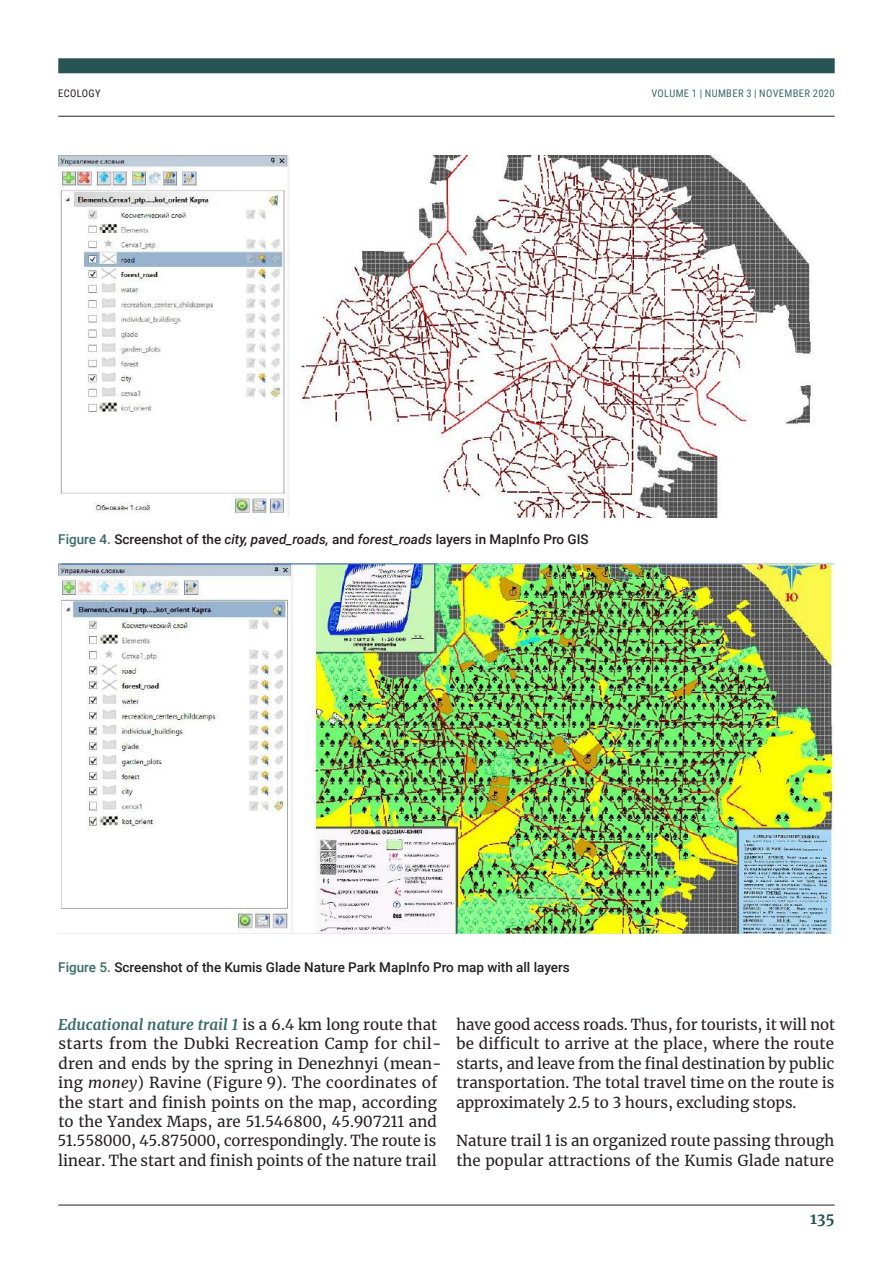
<style>
.page{position:relative;width:893px;height:1263px;background:#fff}
.page>*{position:absolute;margin:0;border:0;box-sizing:border-box;transform-origin:0 0}
.t1{font:15px/19.5px "Merriweather";letter-spacing:.005em;color:#231f20}
.t2{font:700 15px "Merriweather";color:#285554}
.t3{font:500 13.5px "Roboto";color:#231f20}
.t4{font:10.5px "Roboto Condensed";letter-spacing:.035em;color:#396b69}
.t5{font:10.5px "Roboto Condensed";letter-spacing:.035em;color:#231f20}
.s1{color:#396b69}
.s2{font-style:italic}
.s3{font-weight:700;font-style:italic;color:#396b69}
</style>
<div class="page">
<div style="left:58px;top:58px;width:777px;height:15px;background:#285554"></div>
<hr style="left:58px;top:116px;width:777px;height:1px;background:#231f20">
<hr style="left:58px;top:1205px;width:777px;height:1px;background:#231f20">
<img style="left:58px;top:155px;width:755px;height:363px">
<img style="left:58px;top:563px;width:777px;height:370px">
<p class="t5" style="left:58px;top:86px;width:44px">ECOLOGY</p>
<p class="t4" style="left:651px;top:86px;width:185px">VOLUME 1 | NUMBER 3 | NOVEMBER 2020</p>
<p class="t3" style="left:58px;top:530px;width:532px"><span class="s1">Figure 4.</span> Screenshot of the <span class="s2">city, paved_roads,</span> and <span class="s2">forest_roads</span> layers in MapInfo Pro GIS</p>
<p class="t3" style="left:58px;top:957px;width:513px"><span class="s1">Figure 5.</span> Screenshot of the Kumis Glade Nature Park MapInfo Pro map with all layers</p>
<p class="t1" style="left:57px;top:1014px;width:386px"><span class="s3">Educational nature trail 1</span> is a 6.4 km long route that starts from the Dubki Recreation Camp for chil&shy;dren and ends by the spring in Denezhnyi (mean&shy;ing <span class="s2">money</span>) Ravine (Figure 9). The coordinates of the start and finish points on the map, according to the Yandex Maps, are 51.546800, 45.907211 and 51.558000, 45.875000, correspondingly. The route is linear. The start and finish points of the nature trail</p>
<p class="t1" style="left:456px;top:1014px;width:380px;text-align:justify">have good access roads. Thus, for tourists, it will not be difficult to arrive at the place, where the route starts, and leave from the final destination by public transportation. The total travel time on the route is approximately 2.5 to 3 hours, excluding stops.</p>
<p class="t1" style="left:456px;top:1131px;width:380px">Nature trail 1 is an organized route passing through the popular attractions of the Kumis Glade nature</p>
<p class="t2" style="left:810px;top:1208px;width:26px">135</p>
</div>
